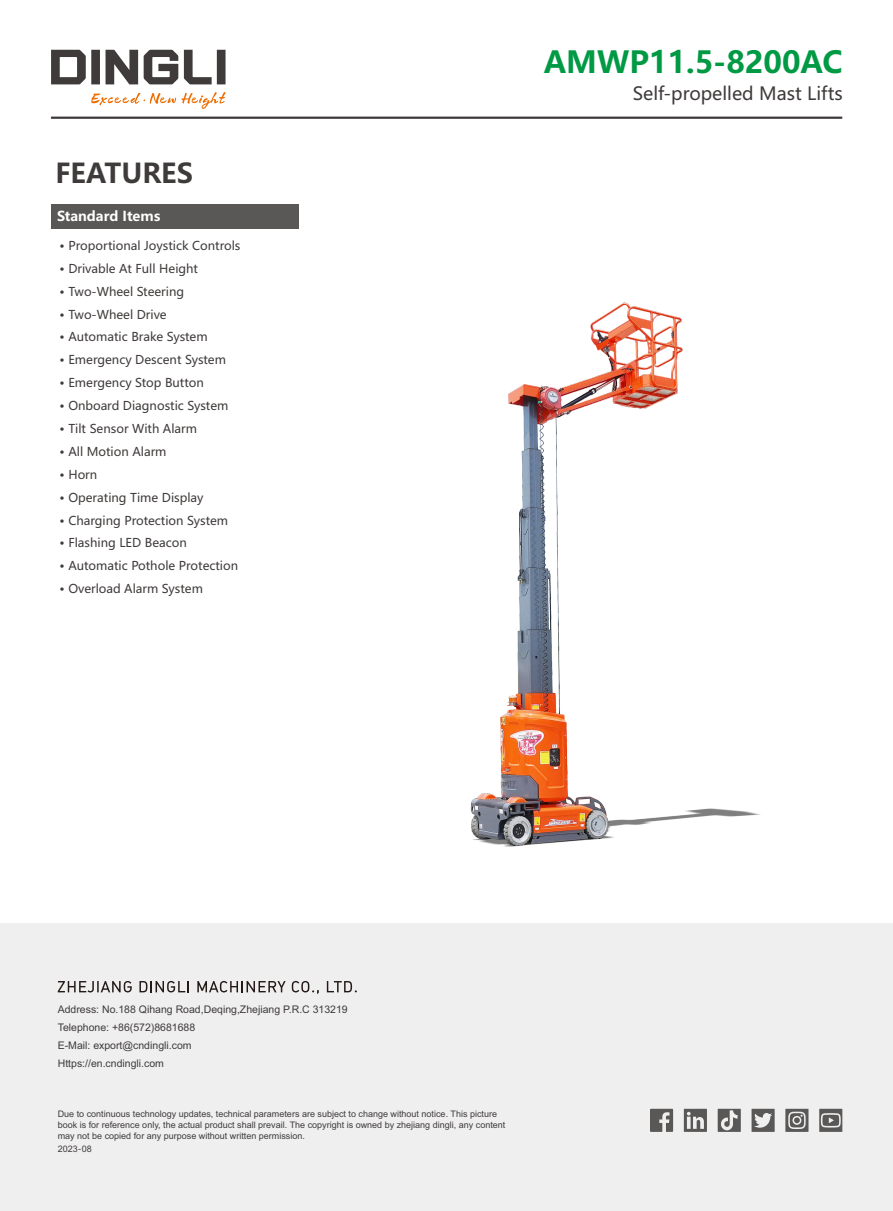
<style>
.page{position:relative;width:893px;height:1211px;background:#fff}
.page>*{position:absolute;margin:0;border:0;box-sizing:border-box;transform-origin:0 0}
.t1{font:700 30px "Microsoft Ya Hei";color:#094}
.t2{font:700 27px "Microsoft Ya Hei";color:#3f3b3a}
.t3{font:18px "Microsoft Ya Hei";color:#3f3b3a}
.t4{font:700 13.5px "Microsoft Ya Hei";color:#fff}
.t5{font:12px "Microsoft Ya Hei";color:#3f3b3a}
.t6{font:10.5px/18px "Arial";color:#3f3b3a}
.t7{font:9px/11.1px "Arial";color:#3f3b3a}
.s1{font-family:"Microsoft Ya Hei"}
</style>
<div class="page">
<img style="left:470px;top:302px;width:290px;height:545px">
<div style="left:0;top:923px;width:893px;height:288px;background:#efeff0"></div>
<svg style="left:650px;top:1108px;width:23px;height:23px"></svg>
<svg style="left:751px;top:1108px;width:23px;height:23px"></svg>
<svg style="left:717px;top:1108px;width:23px;height:23px"></svg>
<svg style="left:683px;top:1108px;width:24px;height:23px"></svg>
<svg style="left:819px;top:1108px;width:23px;height:23px"></svg>
<svg style="left:785px;top:1108px;width:23px;height:23px"></svg>
<svg style="left:58px;top:981px;width:74px;height:11px"></svg>
<svg style="left:139px;top:981px;width:50px;height:11px"></svg>
<svg style="left:197px;top:981px;width:88px;height:11px"></svg>
<svg style="left:292px;top:981px;width:27px;height:13px"></svg>
<svg style="left:327px;top:981px;width:30px;height:11px"></svg>
<svg style="left:91px;top:92px;width:134px;height:17px"></svg>
<svg style="left:51px;top:50px;width:174px;height:34px"></svg>
<hr style="left:51px;top:117px;width:791px;height:2px;background:#3f3b3a">
<div style="left:51px;top:204px;width:247px;height:24px;background:#595857"></div>
<h2 class="t2" style="left:55px;top:161px;width:139px">FEATURES</h2>
<p class="t4" style="left:57px;top:210px;width:105px">Standard Items</p>
<p class="t5" style="left:60px;top:240px;width:182px">• Proportional Joystick Controls</p>
<p class="t5" style="left:60px;top:263px;width:140px">• Drivable At Full Height</p>
<p class="t5" style="left:60px;top:286px;width:126px">• Two-Wheel Steering</p>
<p class="t5" style="left:60px;top:309px;width:109px">• Two-Wheel Drive</p>
<p class="t5" style="left:60px;top:332px;width:150px">• Automatic Brake System</p>
<p class="t5" style="left:60px;top:354px;width:168px">• Emergency Descent System</p>
<p class="t5" style="left:60px;top:377px;width:146px">• Emergency Stop Button</p>
<p class="t5" style="left:60px;top:400px;width:170px">• Onboard Diagnostic System</p>
<p class="t5" style="left:60px;top:423px;width:139px">• Tilt Sensor With Alarm</p>
<p class="t5" style="left:60px;top:446px;width:108px">• All Motion Alarm</p>
<p class="t5" style="left:60px;top:469px;width:39px">• Horn</p>
<p class="t5" style="left:60px;top:492px;width:145px">• Operating Time Display</p>
<p class="t5" style="left:60px;top:515px;width:170px">• Charging Protection System</p>
<p class="t5" style="left:60px;top:538px;width:129px">• Flashing LED Beacon</p>
<p class="t5" style="left:60px;top:560px;width:180px">• Automatic Pothole Protection</p>
<p class="t5" style="left:60px;top:583px;width:145px">• Overload Alarm System</p>
<h1 class="t1" style="left:543px;top:49px;width:300px">AMWP11.5-8200AC</h1>
<h3 class="t3" style="left:632px;top:85px;width:211px">Self-propelled Mast Lifts</h3>
<p class="t6" style="left:58px;top:1001px;width:291px">Address: No.188 Qihang Road,Deqing,Zhejiang P.R.C 313219<br>Telephone: +86(572)8681688<br>E-Mail: export@cndingli.com<br>Https://en.cndingli.com</p>
<p class="t7" style="left:58px;top:1109px;width:449px">Due to continuous technology updates, technical parameters are subject to change without notice. This picture book is for reference only, the actual product shall prevail. The copyright is owned by zhejiang dingli, any content may not be copied for any purpose without written permission.</p>
<p class="t7" style="left:58px;top:1143px;width:35px">2023<span class="s1">-</span>08</p>
</div>
